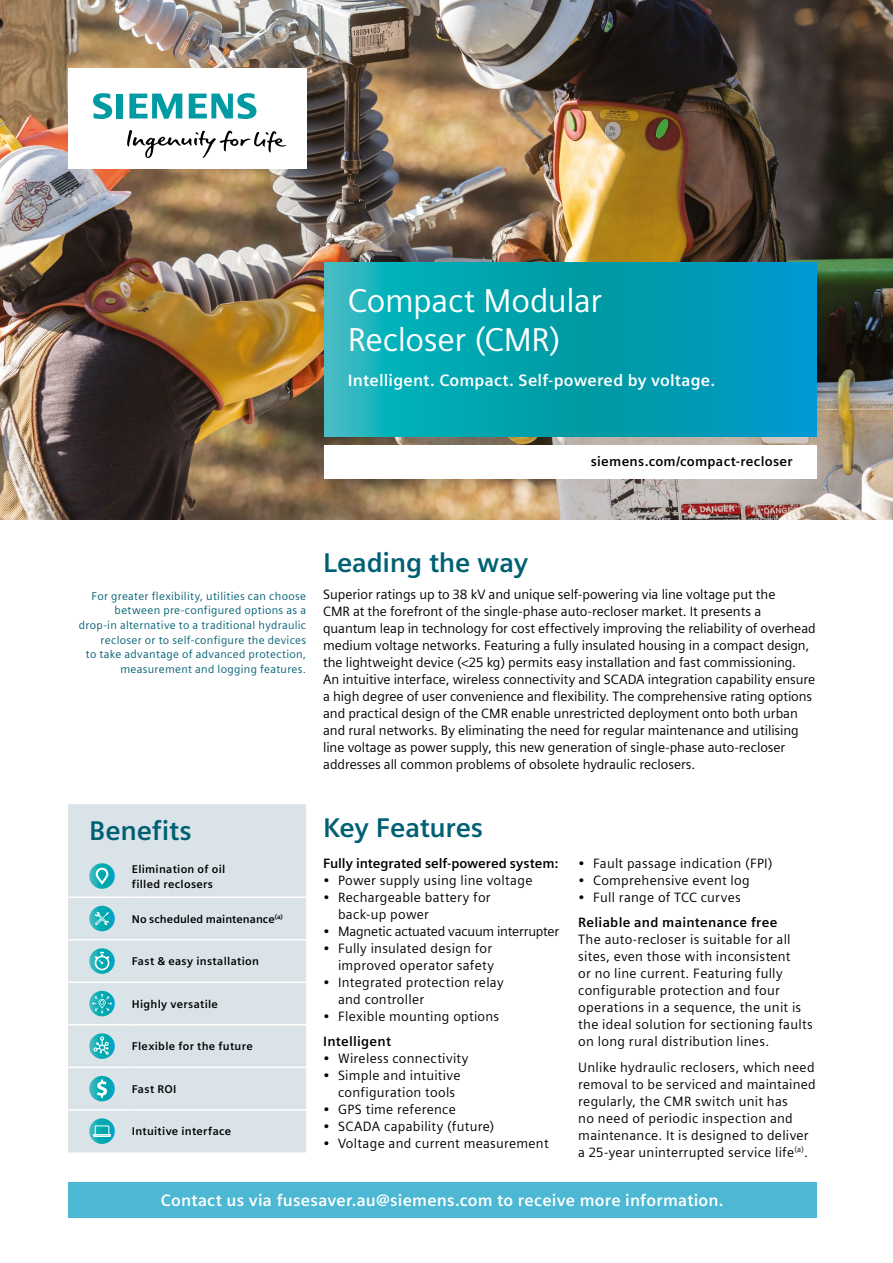
<style>
.page{position:relative;width:893px;height:1263px;background:#fff}
.page>*{position:absolute;margin:0;border:0;box-sizing:border-box;transform-origin:0 0}
.t1{font:33px/39.6px "Siemens Sans";letter-spacing:-.01em;color:#fff}
.t2{font:700 27px "Siemens Sans";letter-spacing:-.01em;color:#006073}
.t3{font:700 16.5px "Siemens Sans";letter-spacing:.01em;color:#fff}
.t4{font:13.5px/17px "Siemens Sans";letter-spacing:.01em;color:#000}
.t5{font:700 13.5px "Siemens Sans";letter-spacing:.015em;color:#000}
.t6{font:13.5px "Siemens Sans";letter-spacing:-.015em;color:#000}
.t7{font:11.25px/14.7px "Siemens Sans";letter-spacing:.025em;color:#006073;text-align:right}
.t8{font:700 11.25px/14.7px "Siemens Sans";letter-spacing:.025em;color:#000}
.t9{font:700 11.25px "Siemens Sans";letter-spacing:.005em;color:#000}
</style>
<div class="page">
<img style="left:0;top:0;width:893px;height:520px">
<div style="left:324px;top:445px;width:492px;height:33px;background:#fff"></div>
<div style="left:68px;top:1182px;width:748px;height:35px;background:#4cb8d3"></div>
<svg style="left:324px;top:262px;width:492px;height:175px;background:#05a2b5"></svg>
<div style="left:68px;top:804px;width:238px;height:348px;background:#dae3e8"></div>
<hr style="left:68px;top:896px;width:64px;height:2px;background:#fff">
<hr style="left:132px;top:896px;width:174px;height:2px;background:#fff">
<hr style="left:68px;top:939px;width:64px;height:1px;background:#fff">
<hr style="left:132px;top:939px;width:174px;height:1px;background:#fff">
<hr style="left:68px;top:981px;width:64px;height:2px;background:#fff">
<hr style="left:132px;top:981px;width:174px;height:2px;background:#fff">
<hr style="left:68px;top:1024px;width:64px;height:1px;background:#fff">
<hr style="left:132px;top:1024px;width:174px;height:1px;background:#fff">
<hr style="left:68px;top:1066px;width:64px;height:2px;background:#fff">
<hr style="left:132px;top:1066px;width:174px;height:2px;background:#fff">
<hr style="left:68px;top:1109px;width:64px;height:2px;background:#fff">
<hr style="left:132px;top:1109px;width:174px;height:2px;background:#fff">
<svg style="left:89px;top:863px;width:26px;height:26px"></svg>
<svg style="left:89px;top:906px;width:26px;height:25px"></svg>
<svg style="left:89px;top:948px;width:26px;height:26px"></svg>
<svg style="left:89px;top:991px;width:26px;height:25px"></svg>
<svg style="left:89px;top:1033px;width:26px;height:26px"></svg>
<svg style="left:93px;top:1036px;width:16px;height:19px"></svg>
<svg style="left:89px;top:1076px;width:26px;height:25px"></svg>
<svg style="left:89px;top:1118px;width:26px;height:26px"></svg>
<div style="left:68px;top:68px;width:238px;height:101px;background:#fff"></div>
<svg style="left:127px;top:130px;width:159px;height:28px"></svg>
<svg style="left:93px;top:93px;width:30px;height:26px"></svg>
<svg style="left:129px;top:94px;width:53px;height:25px"></svg>
<svg style="left:189px;top:93px;width:67px;height:26px"></svg>
<h1 class="t1" style="left:348px;top:281px;width:256px">Compact Modular<br>Recloser (CMR)</h1>
<p class="t3" style="left:348px;top:371px;width:369px">Intelligent. Compact. Self-powered by voltage.</p>
<p class="t5" style="left:591px;top:454px;width:203px">siemens.com/compact-recloser</p>
<p class="t7" style="left:79px;top:589px;width:229px">For greater flexibility, utilities can choose between pre-configured options as a drop-in alternative to a traditional hydraulic recloser or to self-configure the devices<br>to take advantage of advanced protection, measurement and logging features.</p>
<h2 class="t2" style="left:323px;top:547px;width:207px">Leading the way</h2>
<p class="t4" style="left:323px;top:586px;width:494px">Superior ratings up to 38 kV and unique self-powering via line voltage put the<br>CMR at the forefront of the single-phase auto-recloser market. It presents a quantum leap in technology for cost effectively improving the reliability of overhead medium voltage networks. Featuring a fully insulated housing in a compact design, the lightweight device (&lt;25 kg) permits easy installation and fast commissioning.<br>An intuitive interface, wireless connectivity and SCADA integration capability ensure a high degree of user convenience and flexibility. The comprehensive rating options and practical design of the CMR enable unrestricted deployment onto both urban and rural networks. By eliminating the need for regular maintenance and utilising line voltage as power supply, this new generation of single-phase auto-recloser addresses all common problems of obsolete hydraulic reclosers.</p>
<h2 class="t2" style="left:89px;top:815px;width:104px">Benefits</h2>
<h2 class="t2" style="left:323px;top:812px;width:162px">Key Features</h2>
<p class="t8" style="left:132px;top:862px;width:95px">Elimination of oil filled reclosers</p>
<p class="t9" style="left:132px;top:912px;width:153px">No scheduled maintenance<sup>(a)</sup></p>
<p class="t8" style="left:132px;top:954px;width:129px">Fast &amp; easy installation</p>
<p class="t8" style="left:132px;top:997px;width:88px">Highly versatile</p>
<p class="t8" style="left:132px;top:1039px;width:122px">Flexible for the future</p>
<p class="t8" style="left:132px;top:1082px;width:46px">Fast ROI</p>
<p class="t8" style="left:132px;top:1124px;width:101px">Intuitive interface</p>
<p class="t5" style="left:323px;top:855px;width:237px">Fully integrated self-powered system:</p>
<p class="t4" style="left:323px;top:872px;width:211px">• Power supply using line voltage</p>
<p class="t4" style="left:338px;top:889px;width:154px;text-indent:-15px">• Rechargeable battery for back-up power</p>
<p class="t6" style="left:323px;top:923px;width:238px">• Magnetic actuated vacuum interrupter</p>
<p class="t4" style="left:323px;top:940px;width:172px;text-align:right">• Fully insulated design for improved operator safety</p>
<p class="t4" style="left:338px;top:974px;width:167px;text-indent:-15px">• Integrated protection relay and controller</p>
<p class="t4" style="left:323px;top:1008px;width:178px">• Flexible mounting options</p>
<p class="t5" style="left:323px;top:1034px;width:69px">Intelligent</p>
<p class="t4" style="left:323px;top:1050px;width:147px">• Wireless connectivity</p>
<p class="t4" style="left:338px;top:1067px;width:124px;text-indent:-15px">• Simple and intuitive configuration tools</p>
<p class="t4" style="left:323px;top:1101px;width:134px">• GPS time reference</p>
<p class="t4" style="left:323px;top:1118px;width:173px">• SCADA capability (future)</p>
<p class="t4" style="left:323px;top:1135px;width:227px">• Voltage and current measurement</p>
<p class="t4" style="left:578px;top:855px;width:196px">• Fault passage indication (FPI)</p>
<p class="t4" style="left:578px;top:872px;width:173px">• Comprehensive event log</p>
<p class="t4" style="left:578px;top:889px;width:164px">• Full range of TCC curves</p>
<p class="t5" style="left:578px;top:915px;width:201px">Reliable and maintenance free</p>
<p class="t4" style="left:578px;top:931px;width:236px">The auto-recloser is suitable for all sites, even those with inconsistent<br>or no line current. Featuring fully configurable protection and four operations in a sequence, the unit is the ideal solution for sectioning faults on long rural distribution lines.</p>
<p class="t4" style="left:578px;top:1059px;width:239px">Unlike hydraulic reclosers, which need removal to be serviced and maintained regularly, the CMR switch unit has<br>no need of periodic inspection and maintenance. It is designed to deliver a 25-year uninterrupted service life<sup>(a)</sup>.</p>
<p class="t3" style="left:161px;top:1190px;width:564px">Contact us via fusesaver.au@siemens.com to receive more information.</p>
</div>
